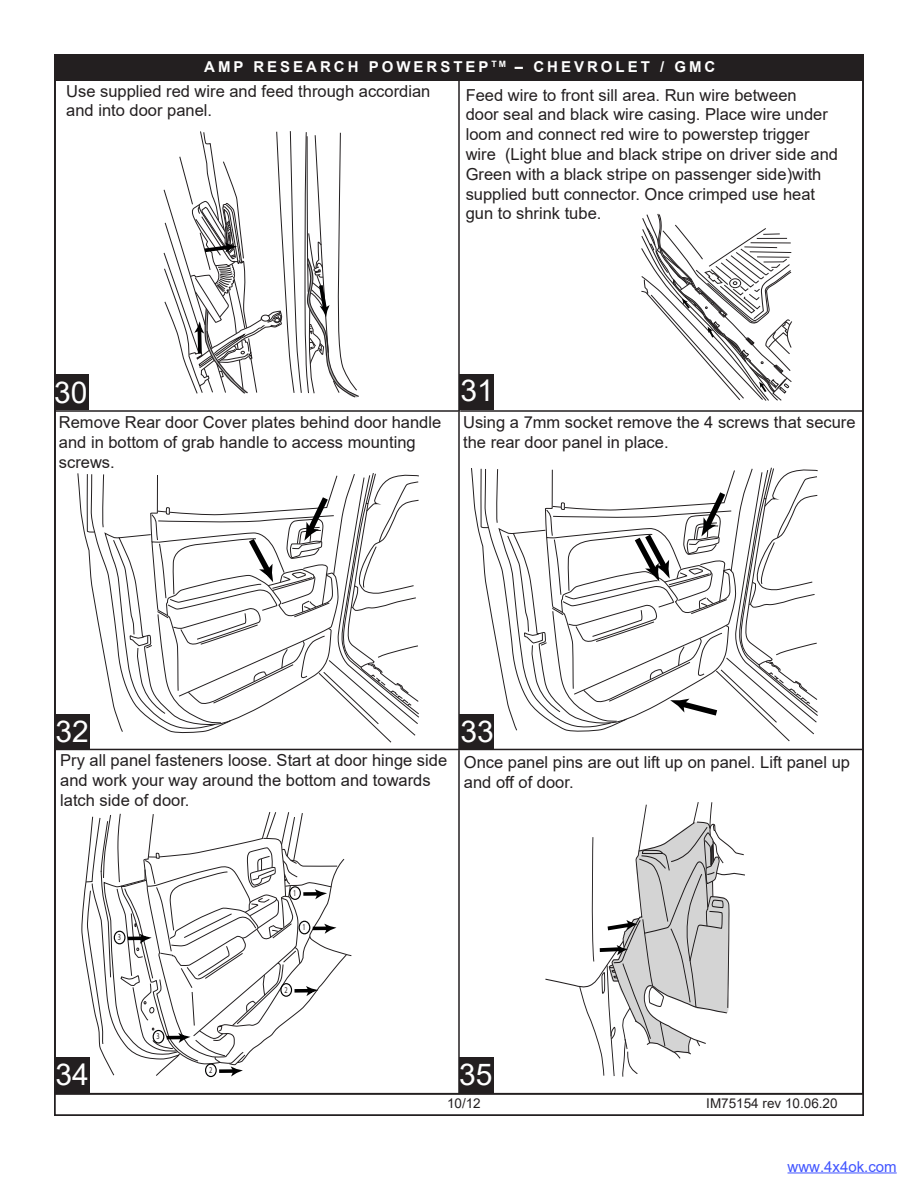
<style>
.page{position:relative;width:918px;height:1188px;background:#fff}
.page>*{position:absolute;margin:0;border:0;box-sizing:border-box;transform-origin:0 0}
.t1{font:30px "Arial";color:#fff}
.t2{font:16.5px/19.8px "Arial";color:#231f20}
.t3{font:700 15px "Arial";letter-spacing:.2em;color:#fff}
.t4{font:15px "Arial";color:#4054ff}
.t5{font:13.5px "Arial";color:#231f20}
.t6{font:8.85px "Myriad";color:#231f20;scale:.72 1}
</style>
<div class="page">
<div style="left:54px;top:55px;width:809px;height:26px;background:#231f20"></div>
<svg style="left:164px;top:131px;width:195px;height:266px"></svg>
<svg style="left:471px;top:467px;width:347px;height:275px"></svg>
<svg style="left:77px;top:473px;width:342px;height:270px"></svg>
<svg style="left:545px;top:802px;width:200px;height:275px"></svg>
<svg style="left:81px;top:812px;width:271px;height:266px"></svg>
<hr style="left:128px;top:937px;width:16px;height:3px;background:#000">
<div style="left:114px;top:931px;width:12px;height:13px;border:1px solid #000;border-radius:50%"></div>
<svg style="left:641px;top:214px;width:151px;height:187px"></svg>
<div style="left:54px;top:54px;width:810px;height:27px;border:2px solid #231f20"></div>
<hr style="left:54px;top:410px;width:406px;height:2px;background:#231f20">
<hr style="left:460px;top:410px;width:404px;height:2px;background:#231f20">
<hr style="left:54px;top:749px;width:406px;height:1px;background:#231f20">
<hr style="left:460px;top:749px;width:404px;height:1px;background:#231f20">
<hr style="left:458px;top:750px;width:2px;height:344px;background:#231f20">
<hr style="left:458px;top:412px;width:2px;height:338px;background:#231f20">
<hr style="left:458px;top:77px;width:2px;height:334px;background:#231f20">
<div style="left:55px;top:374px;width:34px;height:36px;background:#231f20"></div>
<div style="left:459px;top:374px;width:35px;height:36px;background:#231f20"></div>
<div style="left:459px;top:714px;width:35px;height:36px;background:#231f20"></div>
<div style="left:56px;top:714px;width:34px;height:36px;background:#231f20"></div>
<div style="left:56px;top:1058px;width:34px;height:36px;background:#231f20"></div>
<div style="left:459px;top:1058px;width:35px;height:36px;background:#231f20"></div>
<hr style="left:788px;top:1173px;width:109px;height:1px;background:#4054ff">
<p class="t3" style="left:204px;top:56px;width:513px">AMP RESEARCH POWERSTEP <sup>TM</sup> – CHEVROLET / GMC</p>
<p class="t2" style="left:66px;top:81px;width:366px">Use supplied red wire and feed through accordian and into door panel.</p>
<p class="t2" style="left:466px;top:85px;width:374px">Feed wire to front sill area. Run wire between<br>door seal and black wire casing. Place wire under loom and connect red wire to powerstep trigger wire (Light blue and black stripe on driver side and Green with a black stripe on passenger side)with supplied butt connector. Once crimped use heat gun to shrink tube.</p>
<h1 class="t1" style="left:54px;top:372px;width:35px">30</h1>
<h1 class="t1" style="left:460px;top:370px;width:35px">31</h1>
<p class="t2" style="left:59px;top:412px;width:384px">Remove Rear door Cover plates behind door handle and in bottom of grab handle to access mounting screws.</p>
<p class="t2" style="left:463px;top:413px;width:394px">Using a 7mm socket remove the 4 screws that secure the rear door panel in place.</p>
<h1 class="t1" style="left:56px;top:711px;width:35px">32</h1>
<h1 class="t1" style="left:460px;top:711px;width:35px">33</h1>
<p class="t2" style="left:60px;top:750px;width:389px">Pry all panel fasteners loose. Start at door hinge side and work your way around the bottom and towards latch side of door.</p>
<p class="t2" style="left:464px;top:752px;width:388px">Once panel pins are out lift up on panel. Lift panel up and off of door.</p>
<p class="t6" style="left:118px;top:933px;width:6px">3</p>
<p class="t6" style="left:157px;top:1032px;width:6px">3</p>
<p class="t6" style="left:293px;top:888px;width:6px">1</p>
<p class="t6" style="left:303px;top:923px;width:6px">1</p>
<p class="t6" style="left:284px;top:985px;width:6px">2</p>
<h1 class="t1" style="left:56px;top:1054px;width:35px">34</h1>
<h1 class="t1" style="left:459px;top:1054px;width:35px">35</h1>
<p class="t6" style="left:209px;top:1066px;width:6px">2</p>
<p class="t5" style="left:447px;top:1094px;width:35px">10/12</p>
<p class="t5" style="left:706px;top:1094px;width:133px">IM75154 rev 10.06.20</p>
<p class="t4" style="left:788px;top:1156px;width:111px">www.4x4ok.com</p>
</div>
